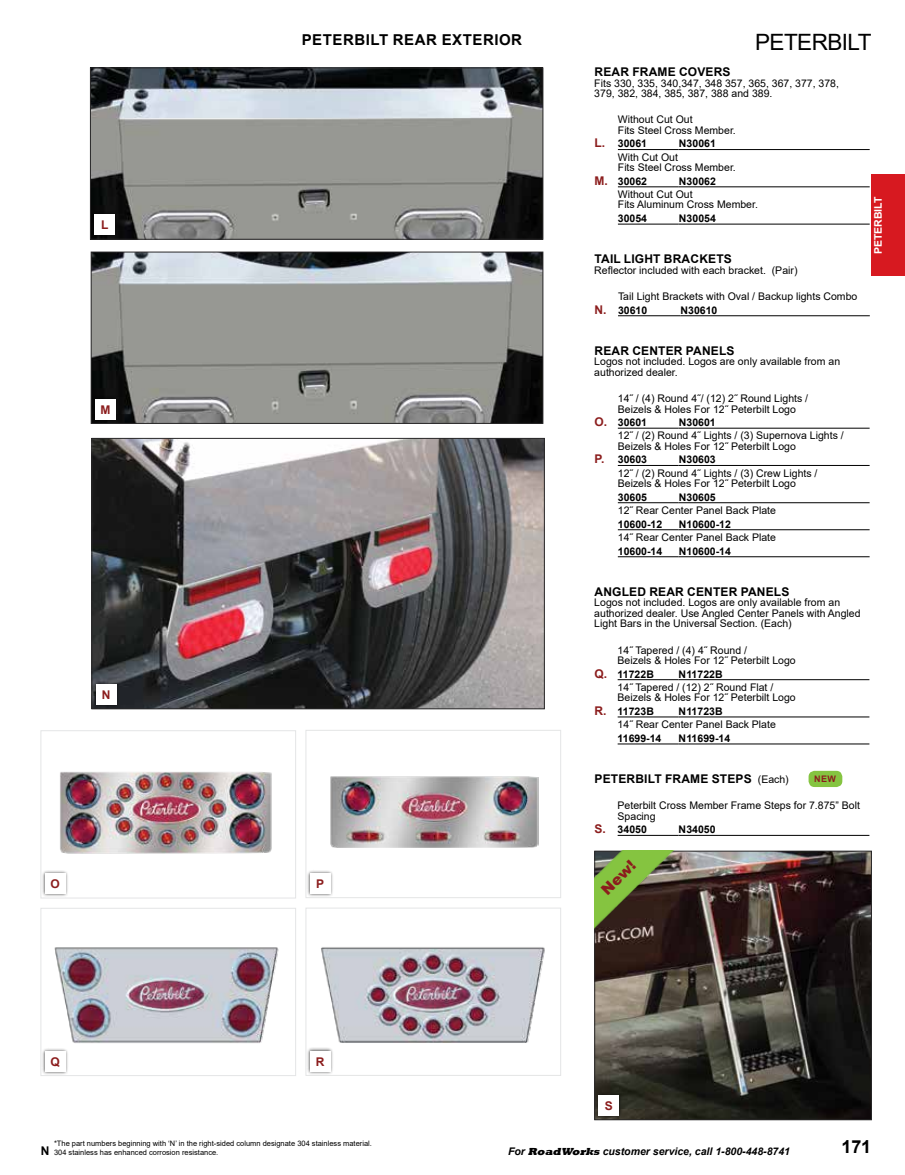
<style>
.page{position:relative;width:905px;height:1175px;background:#fff}
.page>*{position:absolute;margin:0;border:0;box-sizing:border-box;transform-origin:0 0}
.t1{font:22.5px "Arial";letter-spacing:-.025em;color:#000}
.t2{font:700 18px "Arial";color:#000}
.t3{font:700 15px "Arial";letter-spacing:.035em;color:#000}
.t4{font:900 15px "Arial";color:#8b1d1d}
.t5{font:700 12px "Arial";letter-spacing:.015em;color:#000}
.t6{font:700 12px "Arial";color:#8b1d1d}
.t7{font:10.5px/10.5px "Arial";color:#000}
.t8{font:700 10.5px "Arial";color:#000}
.t9{font:italic 700 10.5px "Arial";color:#000}
.t10{font:700 10.5px "Arial";color:#fff}
.t11{font:700 9px "Arial";color:#8b1d1d}
.t12{font:7.5px/9px "Arial";color:#000}
.s1{font-weight:400;font-size:10.5px}
.s2{font-size:12px;color:#8b1d1d}
.s3{font-weight:700;font-size:12px}
.s4{font-family:"Rockwell";font-weight:800}
</style>
<div class="page">
<div style="left:871px;top:175px;width:33px;height:101px;background:#d71920"></div>
<hr style="left:618px;top:149px;width:60px;height:1px;background:#000">
<hr style="left:678px;top:149px;width:191px;height:1px;background:#000">
<hr style="left:618px;top:186px;width:60px;height:1px;background:#000">
<hr style="left:678px;top:186px;width:191px;height:1px;background:#000">
<hr style="left:618px;top:224px;width:60px;height:1px;background:#000">
<hr style="left:678px;top:224px;width:191px;height:1px;background:#000">
<hr style="left:618px;top:428px;width:60px;height:1px;background:#000">
<hr style="left:678px;top:428px;width:191px;height:1px;background:#000">
<hr style="left:618px;top:465px;width:60px;height:1px;background:#000">
<hr style="left:678px;top:465px;width:191px;height:1px;background:#000">
<hr style="left:618px;top:502px;width:60px;height:1px;background:#000">
<hr style="left:678px;top:502px;width:191px;height:1px;background:#000">
<hr style="left:618px;top:529px;width:60px;height:1px;background:#000">
<hr style="left:678px;top:529px;width:191px;height:1px;background:#000">
<hr style="left:618px;top:556px;width:60px;height:1px;background:#000">
<hr style="left:678px;top:556px;width:191px;height:1px;background:#000">
<hr style="left:617px;top:679px;width:61px;height:1px;background:#000">
<hr style="left:678px;top:679px;width:191px;height:1px;background:#000">
<hr style="left:617px;top:716px;width:61px;height:1px;background:#000">
<hr style="left:678px;top:716px;width:191px;height:1px;background:#000">
<hr style="left:617px;top:743px;width:61px;height:1px;background:#000">
<hr style="left:678px;top:743px;width:191px;height:1px;background:#000">
<hr style="left:618px;top:315px;width:62px;height:1px;background:#000">
<hr style="left:680px;top:315px;width:189px;height:1px;background:#000">
<img style="left:321px;top:947px;width:224px;height:96px">
<div style="left:305px;top:907px;width:256px;height:168px;border:1px solid #e4e5e6"></div>
<div style="left:306px;top:1047px;width:27px;height:27px;background:#000;opacity:.75"></div>
<div style="left:310px;top:1051px;width:20px;height:20px;background:#fff"></div>
<img style="left:54px;top:947px;width:225px;height:96px">
<div style="left:40px;top:908px;width:256px;height:168px;border:1px solid #e4e5e6"></div>
<div style="left:42px;top:1047px;width:27px;height:27px;background:#000;opacity:.75"></div>
<div style="left:45px;top:1051px;width:20px;height:20px;background:#fff"></div>
<img style="left:330px;top:776px;width:208px;height:71px">
<div style="left:305px;top:730px;width:256px;height:168px;border:1px solid #e4e5e6"></div>
<div style="left:306px;top:870px;width:27px;height:27px;background:#000;opacity:.75"></div>
<div style="left:310px;top:873px;width:20px;height:20px;background:#fff"></div>
<img style="left:60px;top:772px;width:212px;height:82px">
<div style="left:40px;top:730px;width:256px;height:168px;border:1px solid #e4e5e6"></div>
<div style="left:42px;top:870px;width:27px;height:27px;background:#000;opacity:.75"></div>
<div style="left:45px;top:873px;width:20px;height:21px;background:#fff"></div>
<img style="left:93px;top:440px;width:449px;height:267px">
<div style="left:91px;top:438px;width:453px;height:271px;border:1px solid #292829"></div>
<div style="left:92px;top:681px;width:27px;height:27px;background:#000;opacity:.75"></div>
<div style="left:96px;top:684px;width:20px;height:20px;background:#fff"></div>
<img style="left:93px;top:254px;width:448px;height:168px">
<div style="left:91px;top:252px;width:452px;height:172px;border:1px solid #292829"></div>
<div style="left:92px;top:396px;width:27px;height:27px;background:#000;opacity:.75"></div>
<div style="left:95px;top:399px;width:21px;height:20px;background:#fff"></div>
<img style="left:92px;top:70px;width:449px;height:168px">
<div style="left:90px;top:68px;width:453px;height:172px;border:1px solid #292829"></div>
<div style="left:91px;top:211px;width:27px;height:27px;background:#000;opacity:.75"></div>
<div style="left:95px;top:215px;width:20px;height:20px;background:#fff"></div>
<hr style="left:617px;top:835px;width:61px;height:1px;background:#000">
<hr style="left:678px;top:835px;width:191px;height:1px;background:#000">
<img style="left:596px;top:852px;width:273px;height:266px">
<div style="left:594px;top:850px;width:277px;height:270px;border:1px solid #292829"></div>
<div style="left:595px;top:1092px;width:27px;height:27px;background:#000;opacity:.75"></div>
<div style="left:598px;top:1095px;width:21px;height:20px;background:#fff"></div>
<div style="left:808px;top:771px;width:34px;height:16px;background:#85c441;border-radius:6px"></div>
<img style="left:594px;top:850px;width:108px;height:140px">
<p class="t6" style="left:101px;top:217px;width:9px">L</p>
<p class="t6" style="left:100px;top:401px;width:11px">M</p>
<p class="t6" style="left:102px;top:686px;width:10px">N</p>
<h3 class="t3" style="left:302px;top:29px;width:222px">PETERBILT REAR EXTERIOR</h3>
<p class="t6" style="left:50px;top:875px;width:11px">O</p>
<p class="t6" style="left:316px;top:875px;width:10px">P</p>
<p class="t6" style="left:50px;top:1053px;width:11px">Q</p>
<p class="t6" style="left:316px;top:1052px;width:10px">R</p>
<h1 class="t1" style="left:755px;top:27px;width:118px">PETERBILT</h1>
<p class="t5" style="left:594px;top:64px;width:138px">REAR FRAME COVERS</p>
<p class="t7" style="left:594px;top:78px;width:246px">Fits 330, 335, 340,347, 348 357, 365, 367, 377, 378,<br>379, 382, 384, 385, 387, 388 and 389.</p>
<p class="t7" style="left:618px;top:114px;width:119px">Without Cut Out<br>Fits Steel Cross Member.</p>
<p class="t8" style="left:618px;top:136px;width:31px">30061</p>
<p class="t8" style="left:679px;top:136px;width:38px">N30061</p>
<p class="t7" style="left:618px;top:152px;width:119px">With Cut Out<br>Fits Steel Cross Member.</p>
<p class="t8" style="left:618px;top:174px;width:31px">30062</p>
<p class="t8" style="left:679px;top:174px;width:38px">N30062</p>
<p class="t7" style="left:618px;top:189px;width:142px">Without Cut Out<br>Fits Aluminum Cross Member.</p>
<p class="t8" style="left:618px;top:211px;width:31px">30054</p>
<p class="t8" style="left:679px;top:211px;width:38px">N30054</p>
<p class="t6" style="left:594px;top:135px;width:12px">L.</p>
<p class="t6" style="left:594px;top:172px;width:15px">M.</p>
<p class="t5" style="left:594px;top:250px;width:139px">TAIL LIGHT BRACKETS</p>
<p class="t7" style="left:594px;top:265px;width:205px">Reflector included with each bracket. (Pair)</p>
<p class="t6" style="left:594px;top:301px;width:14px">N.</p>
<p class="t7" style="left:618px;top:291px;width:241px">Tail Light Brackets with Oval / Backup lights Combo</p>
<p class="t8" style="left:618px;top:302px;width:31px">30610</p>
<p class="t8" style="left:680px;top:302px;width:38px">N30610</p>
<p class="t5" style="left:594px;top:342px;width:142px">REAR CENTER PANELS</p>
<p class="t7" style="left:594px;top:356px;width:247px">Logos not included. Logos are only available from an authorized dealer.</p>
<p class="t7" style="left:618px;top:393px;width:192px">14˝ / (4) Round 4˝/ (12) 2˝ Round Lights /<br>Beizels &amp; Holes For 12˝ Peterbilt Logo</p>
<p class="t8" style="left:618px;top:415px;width:31px">30601</p>
<p class="t8" style="left:678px;top:415px;width:38px">N30601</p>
<p class="t7" style="left:618px;top:430px;width:227px">12˝ / (2) Round 4˝ Lights / (3) Supernova Lights /<br>Beizels &amp; Holes For 12˝ Peterbilt Logo</p>
<p class="t8" style="left:618px;top:452px;width:31px">30603</p>
<p class="t8" style="left:678px;top:452px;width:38px">N30603</p>
<p class="t7" style="left:618px;top:467px;width:201px">12˝ / (2) Round 4˝ Lights / (3) Crew Lights /<br>Beizels &amp; Holes For 12˝ Peterbilt Logo</p>
<p class="t8" style="left:618px;top:489px;width:31px">30605</p>
<p class="t8" style="left:678px;top:489px;width:38px">N30605</p>
<p class="t7" style="left:618px;top:505px;width:160px">12˝ Rear Center Panel Back Plate</p>
<p class="t8" style="left:618px;top:516px;width:46px">10600-12</p>
<p class="t8" style="left:678px;top:516px;width:54px">N10600-12</p>
<p class="t7" style="left:618px;top:532px;width:160px">14˝ Rear Center Panel Back Plate</p>
<p class="t8" style="left:618px;top:543px;width:46px">10600-14</p>
<p class="t8" style="left:678px;top:543px;width:54px">N10600-14</p>
<p class="t6" style="left:594px;top:413px;width:14px">O.</p>
<p class="t6" style="left:594px;top:451px;width:11px">P.</p>
<p class="t5" style="left:594px;top:583px;width:196px">ANGLED REAR CENTER PANELS</p>
<p class="t7" style="left:594px;top:597px;width:268px">Logos not included. Logos are only available from an authorized dealer. Use Angled Center Panels with Angled<br>Light Bars in the Universal Section. (Each)</p>
<p class="t7" style="left:617px;top:644px;width:179px">14˝ Tapered / (4) 4˝ Round /<br>Beizels &amp; Holes For 12˝ Peterbilt Logo</p>
<p class="t8" style="left:617px;top:666px;width:38px">11722B</p>
<p class="t8" style="left:678px;top:666px;width:46px">N11722B</p>
<p class="t7" style="left:617px;top:681px;width:179px">14˝ Tapered / (12) 2˝ Round Flat /<br>Beizels &amp; Holes For 12˝ Peterbilt Logo</p>
<p class="t8" style="left:617px;top:703px;width:38px">11723B</p>
<p class="t8" style="left:678px;top:703px;width:46px">N11723B</p>
<p class="t7" style="left:617px;top:719px;width:160px">14˝ Rear Center Panel Back Plate</p>
<p class="t8" style="left:617px;top:730px;width:45px">11699-14</p>
<p class="t8" style="left:678px;top:730px;width:53px">N11699-14</p>
<p class="t6" style="left:594px;top:665px;width:14px">Q.</p>
<p class="t6" style="left:594px;top:702px;width:14px">R.</p>
<p class="t5" style="left:594px;top:770px;width:196px">PETERBILT FRAME STEPS <span class="s1">(Each)</span></p>
<p class="t7" style="left:617px;top:800px;width:244px">Peterbilt Cross Member Frame Steps for 7.875” Bolt<br>Spacing</p>
<p class="t8" style="left:594px;top:822px;width:54px"><span class="s2">S.</span> 34050</p>
<p class="t8" style="left:678px;top:822px;width:38px">N34050</p>
<p class="t11" style="left:814px;top:772px;width:23px">NEW</p>
<h3 class="t4" style="left:596px;top:884px;width:43px;rotate:-45deg">New!</h3>
<p class="t10" style="left:870px;top:254px;width:59px;rotate:-90deg">PETERBILT</p>
<p class="t6" style="left:605px;top:1097px;width:10px">S</p>
<p class="t12" style="left:41px;top:1138px;width:333px;text-indent:13px">*The part numbers beginning with ‘N’ in the right-sided column designate 304 stainless material.<br><span class="s3">N</span> 304 stainless has enhanced corrosion resistance.</p>
<p class="t9" style="left:508px;top:1144px;width:283px">For <span class="s4">RoadWorks</span> customer service, call 1-800-448-8741</p>
<h2 class="t2" style="left:841px;top:1134px;width:31px">171</h2>
</div>
